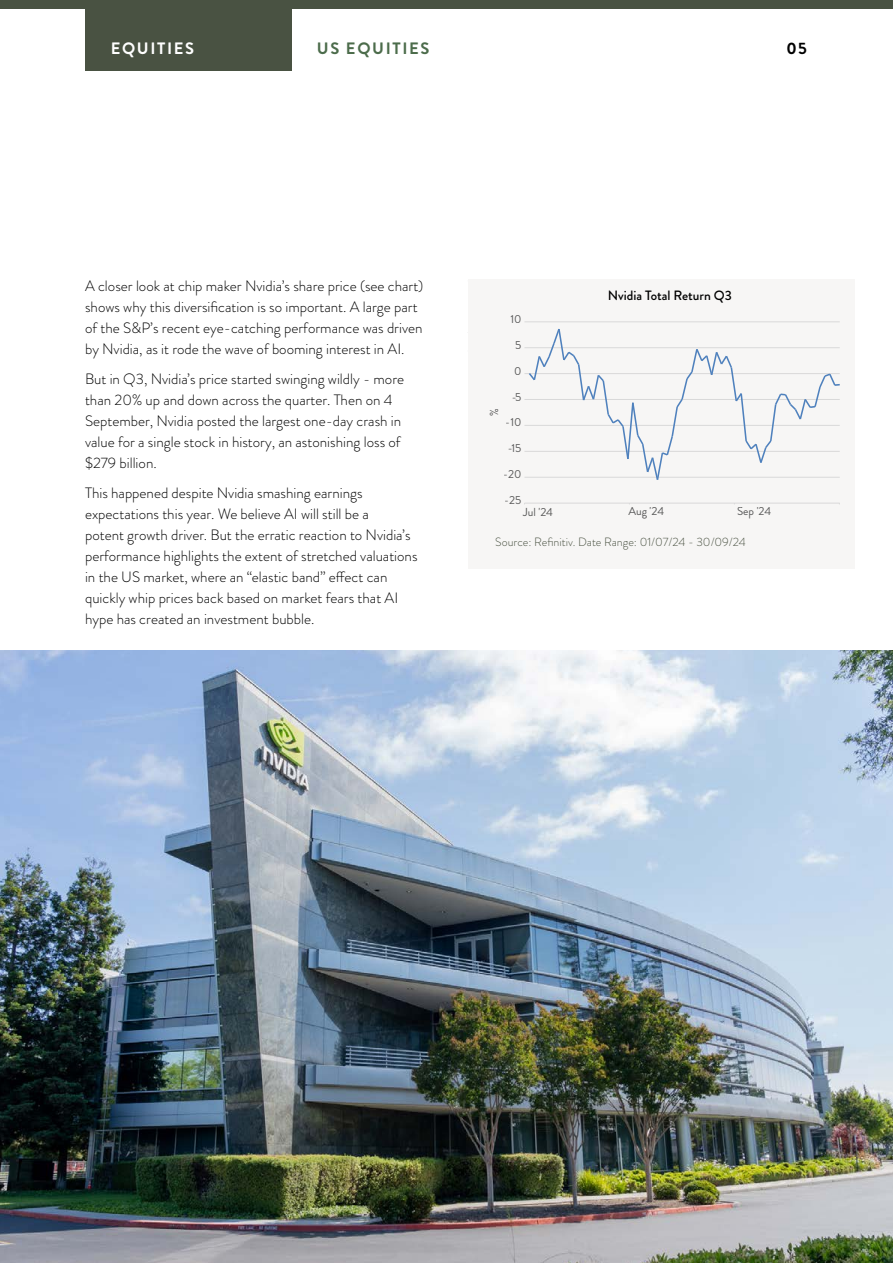
<style>
.page{position:relative;width:893px;height:1263px;background:#fff}
.page>*{position:absolute;margin:0;border:0;box-sizing:border-box;transform-origin:0 0}
.t1{font:700 16.5px "Brandon Grotesque";letter-spacing:.1em;color:#4c6c4b}
.t2{font:700 16.5px "Brandon Grotesque";letter-spacing:.1em;color:#fff}
.t3{font:700 16.5px "Brandon Grotesque";color:#000}
.t4{font:300 15px/21px "Brandon Grotesque";color:#000}
.t5{font:500 13.5px "Brandon Grotesque";color:#000}
.t6{font:300 12px "Brandon Grotesque";color:#4a5242}
.t7{font:11.55px "Brandon Grotesque";color:#595959}
</style>
<div class="page">
<div style="left:85px;top:0;width:206px;height:70px;background:#495242"></div>
<div style="left:0;top:0;width:893px;height:9px;background:#495242"></div>
<div style="left:468px;top:279px;width:387px;height:290px;background:#f7f6f5"></div>
<hr style="left:524px;top:321px;width:316px;height:1px;background:#d9d9d9">
<hr style="left:524px;top:347px;width:316px;height:1px;background:#d9d9d9">
<hr style="left:524px;top:373px;width:316px;height:1px;background:#d9d9d9">
<hr style="left:524px;top:399px;width:316px;height:1px;background:#d9d9d9">
<hr style="left:524px;top:425px;width:316px;height:1px;background:#d9d9d9">
<hr style="left:524px;top:451px;width:316px;height:1px;background:#d9d9d9">
<hr style="left:524px;top:477px;width:316px;height:1px;background:#d9d9d9">
<hr style="left:524px;top:503px;width:316px;height:1px;background:#d9d9d9">
<svg style="left:529px;top:328px;width:311px;height:152px"></svg>
<img style="left:0;top:651px;width:893px;height:612px">
<p class="t2" style="left:111px;top:37px;width:85px">EQUITIES</p>
<p class="t3" style="left:786px;top:37px;width:22px">05</p>
<p class="t1" style="left:317px;top:37px;width:114px">US EQUITIES</p>
<p class="t4" style="left:85px;top:275px;width:340px">A closer look at chip maker Nvidia’s share price (see chart) shows why this diversification is so important. A large part of the S&amp;P’s recent eye-catching performance was driven by Nvidia, as it rode the wave of booming interest in AI.</p>
<p class="t4" style="left:85px;top:368px;width:321px">But in Q3, Nvidia’s price started swinging wildly - more than 20% up and down across the quarter. Then on 4<br>September, Nvidia posted the largest one-day crash in value for a single stock in history, an astonishing loss of $279 billion.</p>
<p class="t4" style="left:85px;top:482px;width:334px">This happened despite Nvidia smashing earnings expectations this year. We believe AI will still be a<br>potent growth driver. But the erratic reaction to Nvidia’s performance highlights the extent of stretched valuations in the US market, where an “elastic band” effect can quickly whip prices back based on market fears that AI hype has created an investment bubble.</p>
<p class="t7" style="left:510px;top:311px;width:13px">10</p>
<p class="t7" style="left:515px;top:337px;width:8px">5</p>
<p class="t7" style="left:514px;top:363px;width:9px">0</p>
<p class="t7" style="left:486px;top:416px;width:9px;rotate:-90deg">%</p>
<p class="t7" style="left:511px;top:389px;width:12px">-5</p>
<p class="t7" style="left:506px;top:414px;width:17px">-10</p>
<p class="t7" style="left:507px;top:440px;width:16px">-15</p>
<p class="t7" style="left:504px;top:466px;width:19px">-20</p>
<p class="t7" style="left:505px;top:492px;width:18px">-25</p>
<p class="t5" style="left:608px;top:286px;width:126px">Nvidia Total Return Q3</p>
<p class="t7" style="left:523px;top:504px;width:31px">Jul '24</p>
<p class="t7" style="left:628px;top:503px;width:37px">Aug '24</p>
<p class="t7" style="left:737px;top:503px;width:36px">Sep '24</p>
<p class="t6" style="left:495px;top:534px;width:252px">Source: Refinitiv. Date Range: 01/07/24 - 30/09/24</p>
</div>
